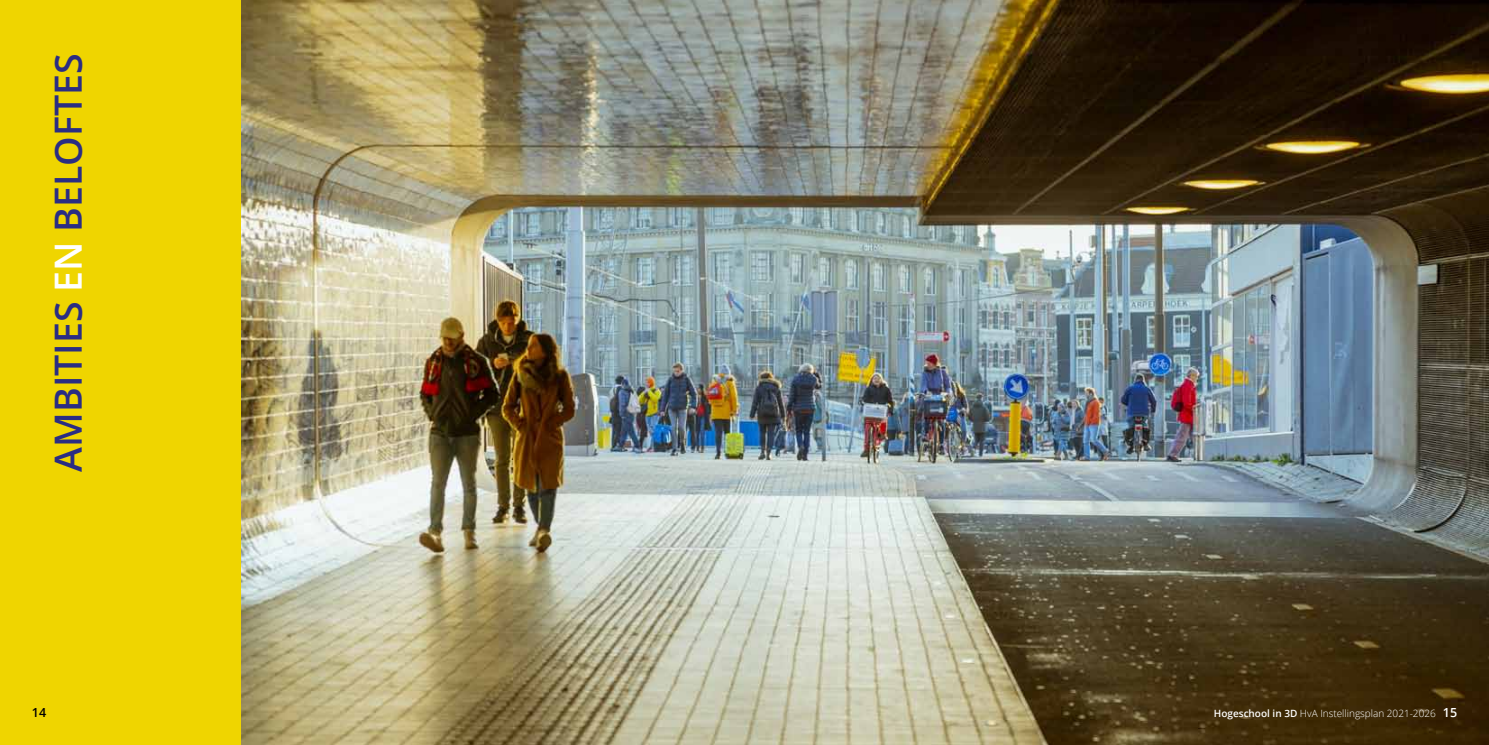
<style>
.page{position:relative;width:1489px;height:745px;background:#fff}
.page>*{position:absolute;margin:0;border:0;box-sizing:border-box;transform-origin:0 0}
.t1{font:600 37.5px "Open Sans";color:#2a2d83}
.t2{font:600 12.5px "Open Sans";color:#000}
.t3{font:300 10px "Open Sans";color:#fff}
.s1{color:#fff}
.s2{font-weight:600}
.s3{font-weight:600;font-size:12.5px}
</style>
<div class="page">
<div style="left:0;top:0;width:241px;height:744px;background:#efd500"></div>
<img style="left:241px;top:0;width:1247px;height:744px">
<h1 class="t1" style="left:43px;top:471px;width:419px;rotate:-90deg">Am bities <span class="s1">en</span> belo ftes</h1>
<p class="t2" style="left:32px;top:703px;width:16px">14</p>
<p class="t3" style="left:1213px;top:706px;width:245px"><span class="s2">Hogeschool in 3D</span> HvA Instellingsplan 2021-2026 <span class="s3">15</span></p>
</div>
